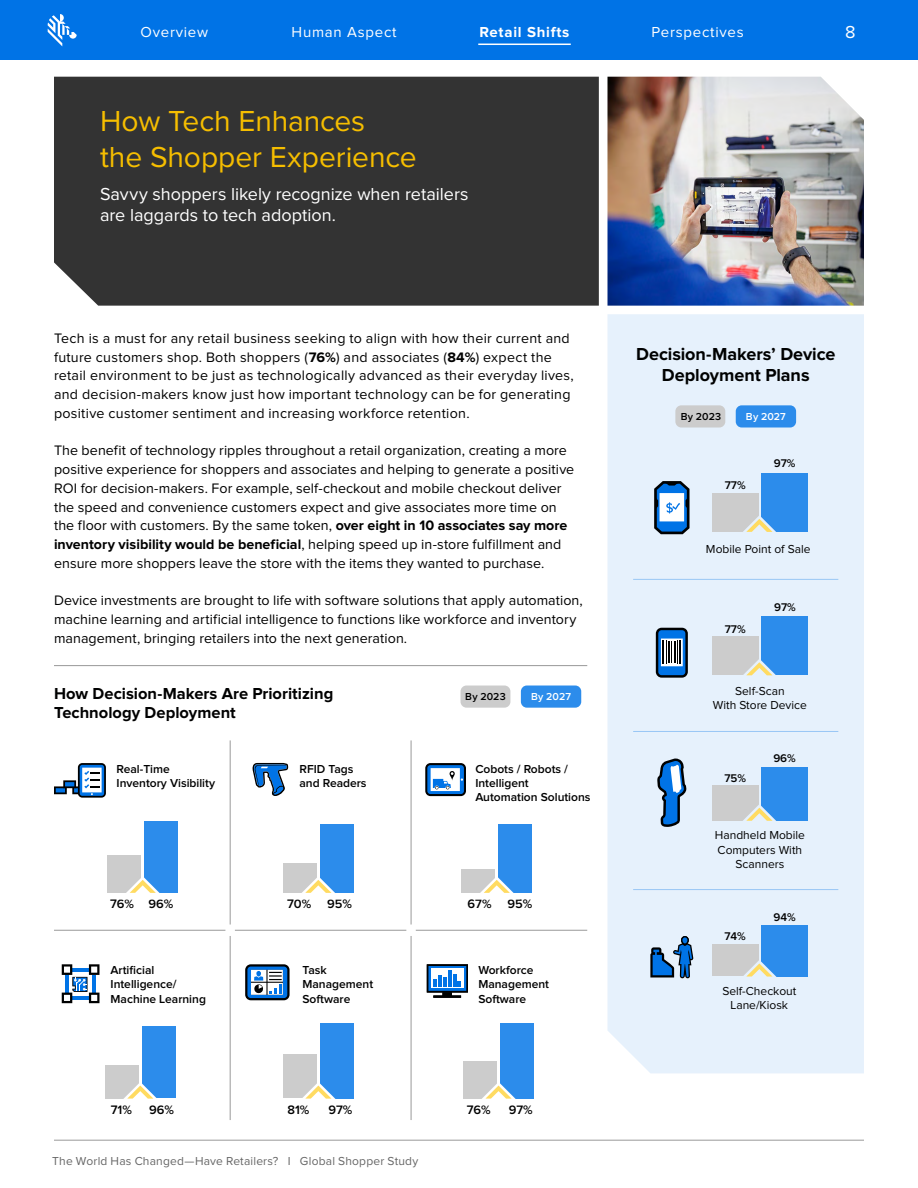
<style>
.page{position:relative;width:918px;height:1188px;background:#fff}
.page>*{position:absolute;margin:0;border:0;box-sizing:border-box;transform-origin:0 0}
.t1{font:30px/36px "Proxima Nova";letter-spacing:-.005em;color:#f6be00}
.t2{font:18px/21.6px "Proxima Nova";color:#fff}
.t3{font:700 18px/21.6px "Proxima Nova";letter-spacing:-.005em;color:#000101;text-align:center}
.t4{font:700 16.5px/19.5px "Proxima Nova";color:#000101}
.t5{font:15px "Proxima Nova";letter-spacing:.05em;color:#fff}
.t6{font:700 15px "Proxima Nova";letter-spacing:.05em;color:#fff}
.t7{font:14.25px/18.8px "Proxima Nova";letter-spacing:.005em;color:#000101}
.t8{font:600 12.75px "Proxima Nova";color:#000101}
.t9{font:600 12px/14.4px "Proxima Nova";color:#000}
.t10{font:12px/14.4px "Proxima Nova";color:#000;text-align:center}
.t11{font:12px "Proxima Nova";letter-spacing:.015em;color:#666}
.t12{font:600 11.55px "Proxima Nova";color:#000}
.t13{font:600 10.5px "Proxima Nova";letter-spacing:.015em;color:#000}
.t14{font:600 10.5px "Proxima Nova";letter-spacing:.01em;color:#fff}
.s1{font-weight:700}
</style>
<div class="page">
<hr style="left:54px;top:1140px;width:810px;height:1px;background:#999">
<div style="left:608px;top:314px;width:256px;height:759px;background:#e6f1fc"></div>
<hr style="left:54px;top:665px;width:533px;height:1px;background:#999">
<hr style="left:633px;top:579px;width:205px;height:1px;background:#99c7f5">
<hr style="left:633px;top:731px;width:205px;height:1px;background:#99c7f5">
<hr style="left:633px;top:889px;width:205px;height:1px;background:#99c7f5">
<div style="left:675px;top:405px;width:50px;height:23px;background:#ccc;border-radius:6px"></div>
<div style="left:736px;top:405px;width:60px;height:23px;background:#2c8ceb;border-radius:6px"></div>
<div style="left:461px;top:686px;width:49px;height:22px;background:#ccc;border-radius:6px"></div>
<div style="left:521px;top:686px;width:60px;height:22px;background:#2c8ceb;border-radius:6px"></div>
<hr style="left:416px;top:930px;width:171px;height:1px;background:#999">
<hr style="left:235px;top:930px;width:171px;height:1px;background:#999">
<hr style="left:54px;top:930px;width:171px;height:1px;background:#999">
<hr style="left:230px;top:740px;width:1px;height:185px;background:#999">
<hr style="left:230px;top:936px;width:1px;height:184px;background:#999">
<hr style="left:411px;top:740px;width:1px;height:185px;background:#999">
<hr style="left:411px;top:936px;width:1px;height:184px;background:#999">
<img style="left:608px;top:77px;width:256px;height:229px">
<div style="left:108px;top:855px;width:33px;height:38px;background:#ccc"></div>
<div style="left:145px;top:821px;width:33px;height:72px;background:#2c8ceb"></div>
<svg style="left:126px;top:876px;width:34px;height:17px"></svg>
<div style="left:283px;top:863px;width:33px;height:30px;background:#ccc"></div>
<div style="left:320px;top:825px;width:33px;height:68px;background:#2c8ceb"></div>
<svg style="left:302px;top:876px;width:33px;height:17px"></svg>
<div style="left:462px;top:869px;width:33px;height:24px;background:#ccc"></div>
<div style="left:499px;top:825px;width:33px;height:68px;background:#2c8ceb"></div>
<svg style="left:480px;top:876px;width:34px;height:17px"></svg>
<div style="left:105px;top:1065px;width:33px;height:33px;background:#ccc"></div>
<div style="left:142px;top:1027px;width:33px;height:71px;background:#2c8ceb"></div>
<svg style="left:117px;top:1082px;width:40px;height:17px"></svg>
<div style="left:283px;top:1054px;width:33px;height:44px;background:#ccc"></div>
<div style="left:321px;top:1023px;width:33px;height:75px;background:#2c8ceb"></div>
<svg style="left:303px;top:1082px;width:39px;height:17px"></svg>
<div style="left:464px;top:1061px;width:33px;height:37px;background:#ccc"></div>
<div style="left:501px;top:1023px;width:33px;height:75px;background:#2c8ceb"></div>
<svg style="left:475px;top:1082px;width:47px;height:17px"></svg>
<svg style="left:54px;top:763px;width:52px;height:35px"></svg>
<svg style="left:253px;top:763px;width:35px;height:33px"></svg>
<svg style="left:425px;top:763px;width:41px;height:33px"></svg>
<svg style="left:62px;top:964px;width:37px;height:39px"></svg>
<svg style="left:245px;top:964px;width:45px;height:36px"></svg>
<svg style="left:427px;top:964px;width:41px;height:34px"></svg>
<div style="left:761px;top:925px;width:47px;height:51px;background:#2c8ceb"></div>
<div style="left:712px;top:945px;width:46px;height:31px;background:#ccc"></div>
<svg style="left:736px;top:960px;width:47px;height:23px"></svg>
<svg style="left:650px;top:936px;width:43px;height:42px;background:#6590bc"></svg>
<div style="left:761px;top:473px;width:47px;height:59px;background:#2c8ceb"></div>
<div style="left:712px;top:493px;width:46px;height:39px;background:#ccc"></div>
<svg style="left:736px;top:515px;width:47px;height:23px"></svg>
<svg style="left:654px;top:481px;width:36px;height:53px"></svg>
<div style="left:761px;top:617px;width:47px;height:58px;background:#2c8ceb"></div>
<div style="left:712px;top:637px;width:46px;height:38px;background:#ccc"></div>
<svg style="left:736px;top:659px;width:47px;height:23px"></svg>
<svg style="left:656px;top:628px;width:32px;height:50px"></svg>
<div style="left:54px;top:77px;width:545px;height:229px;background:#333"></div>
<div style="left:761px;top:767px;width:47px;height:53px;background:#2c8ceb"></div>
<div style="left:712px;top:785px;width:46px;height:35px;background:#ccc"></div>
<svg style="left:736px;top:804px;width:47px;height:23px"></svg>
<svg style="left:657px;top:759px;width:29px;height:68px;background:#6090c0"></svg>
<div style="left:0;top:0;width:918px;height:60px;background:#0073e6"></div>
<svg style="left:48px;top:14px;width:29px;height:32px"></svg>
<hr style="left:478px;top:44px;width:93px;height:1px;background:#fff">
<p class="t5" style="left:141px;top:25px;width:69px">Overview</p>
<p class="t5" style="left:292px;top:25px;width:107px">Human Aspect</p>
<p class="t6" style="left:480px;top:25px;width:91px">Retail Shifts</p>
<p class="t5" style="left:652px;top:25px;width:94px">Perspectives</p>
<p class="t2" style="left:845px;top:22px;width:12px">8</p>
<h1 class="t1" style="left:100px;top:104px;width:318px">How Tech Enhances<br>the Shopper Experience</h1>
<p class="t2" style="left:100px;top:184px;width:370px">Savvy shoppers likely recognize when retailers are laggards to tech adoption.</p>
<p class="t7" style="left:54px;top:329px;width:521px">Tech is a must for any retail business seeking to align with how their current and future customers shop. Both shoppers (<span class="s1">76%</span>) and associates (<span class="s1">84%</span>) expect the retail environment to be just as technologically advanced as their everyday lives, and decision-makers know just how important technology can be for generating positive customer sentiment and increasing workforce retention.</p>
<p class="t7" style="left:54px;top:442px;width:522px">The benefit of technology ripples throughout a retail organization, creating a more positive experience for shoppers and associates and helping to generate a positive ROI for decision-makers. For example, self-checkout and mobile checkout deliver the speed and convenience customers expect and give associates more time on the floor with customers. By the same token, <span class="s1">over eight in 10 associates say more inventory visibility would be beneficial</span>, helping speed up in-store fulfillment and ensure more shoppers leave the store with the items they wanted to purchase.</p>
<p class="t7" style="left:54px;top:592px;width:530px">Device investments are brought to life with software solutions that apply automation, machine learning and artificial intelligence to functions like workforce and inventory management, bringing retailers into the next generation.</p>
<p class="t4" style="left:54px;top:684px;width:281px">How Decision-Makers Are Prioritizing<br>Technology Deployment</p>
<p class="t13" style="left:465px;top:692px;width:42px">By 2023</p>
<p class="t14" style="left:531px;top:692px;width:41px">By 2027</p>
<p class="t9" style="left:117px;top:762px;width:100px">Real-Time<br>Inventory Visibility</p>
<p class="t9" style="left:300px;top:762px;width:69px">RFID Tags and Readers</p>
<p class="t9" style="left:475px;top:762px;width:117px">Cobots / Robots /<br>Intelligent<br>Automation Solutions</p>
<p class="t8" style="left:110px;top:898px;width:65px">76% 96%</p>
<p class="t8" style="left:287px;top:898px;width:66px">70% 95%</p>
<p class="t8" style="left:468px;top:898px;width:25px">67%</p>
<p class="t8" style="left:508px;top:898px;width:26px">95%</p>
<p class="t9" style="left:111px;top:963px;width:97px">Artificial<br>Intelligence/<br>Machine Learning</p>
<p class="t9" style="left:303px;top:963px;width:72px">Task<br>Management<br>Software</p>
<p class="t9" style="left:478px;top:963px;width:72px">Workforce<br>Management<br>Software</p>
<p class="t8" style="left:111px;top:1104px;width:23px">71%</p>
<p class="t8" style="left:149px;top:1104px;width:26px">96%</p>
<p class="t8" style="left:287px;top:1104px;width:23px">81%</p>
<p class="t8" style="left:328px;top:1104px;width:25px">97%</p>
<p class="t8" style="left:467px;top:1104px;width:25px">76%</p>
<p class="t8" style="left:509px;top:1104px;width:25px">97%</p>
<p class="t11" style="left:52px;top:1156px;width:367px">The World Has Changed—Have Retailers? I Global Shopper Study</p>
<p class="t3" style="left:636px;top:344px;width:201px">Decision-Makers’ Device<br>Deployment Plans</p>
<p class="t13" style="left:681px;top:412px;width:42px">By 2023</p>
<p class="t14" style="left:746px;top:412px;width:41px">By 2027</p>
<p class="t12" style="left:725px;top:479px;width:22px">77%</p>
<p class="t12" style="left:774px;top:458px;width:23px">97%</p>
<p class="t10" style="left:706px;top:542px;width:106px">Mobile Point of Sale</p>
<p class="t12" style="left:725px;top:624px;width:22px">77%</p>
<p class="t12" style="left:774px;top:602px;width:23px">97%</p>
<p class="t10" style="left:713px;top:684px;width:96px">Self-Scan<br>With Store Device</p>
<p class="t12" style="left:724px;top:772px;width:23px">75%</p>
<p class="t12" style="left:773px;top:753px;width:24px">96%</p>
<p class="t10" style="left:715px;top:829px;width:92px">Handheld Mobile<br>Computers With<br>Scanners</p>
<p class="t12" style="left:724px;top:931px;width:23px">74%</p>
<p class="t12" style="left:773px;top:912px;width:24px">94%</p>
<p class="t10" style="left:722px;top:984px;width:76px">Self-Checkout<br>Lane/Kiosk</p>
</div>
